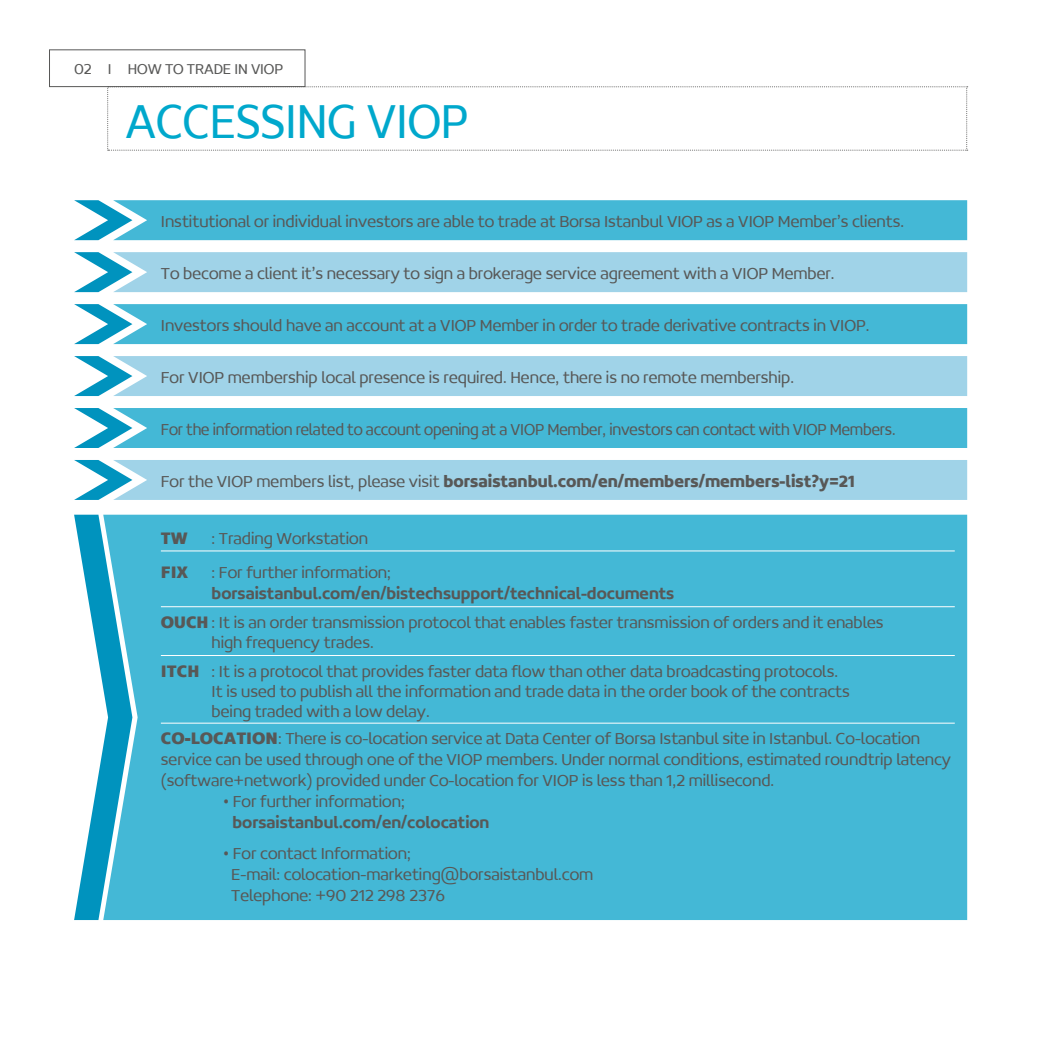
<style>
.page{position:relative;width:1042px;height:1042px;background:#fff}
.page>*{position:absolute;margin:0;border:0;box-sizing:border-box;transform-origin:0 0}
.t1{font:300 52.5px "Concord";letter-spacing:-.005em;color:#00a8cc;scale:.9 1}
.t2{font:300 17.5px/21px "Concord";color:#585857;scale:.95 1}
.t3{font:300 17.5px "Concord";color:#585857;scale:.9 1}
.t4{font:500 17.5px "Concord";color:#585857;scale:.95 1}
.t5{font:700 17.5px "Concord";color:#585857;scale:.95 1}
.t6{font:800 17.5px "Concord";color:#585857;scale:.95 1}
.t7{font:300 15.75px "Concord";letter-spacing:-.005em;color:#585857;scale:.95 1}
.s1{font-weight:300}
.s2{font-weight:800}
</style>
<div class="page">
<svg style="left:107px;top:86px;width:861px;height:65px"></svg>
<div style="left:49px;top:50px;width:256px;height:37px;border:1px solid #585857"></div>
<svg style="left:74px;top:200px;width:893px;height:40px;background:#49b9d6"></svg>
<svg style="left:74px;top:304px;width:893px;height:40px;background:#49b9d6"></svg>
<svg style="left:74px;top:252px;width:893px;height:40px;background:#9fd2e7"></svg>
<div style="left:74px;top:460px;width:893px;height:40px;background:#a0d3e8"></div>
<div style="left:74px;top:408px;width:893px;height:40px;background:#44b8d6"></div>
<div style="left:74px;top:356px;width:893px;height:40px;background:#a0d3e8"></div>
<div style="left:132px;top:515px;width:835px;height:405px;background:#44b8d6"></div>
<svg style="left:74px;top:515px;width:58px;height:405px"></svg>
<hr style="left:161px;top:550px;width:794px;height:1px;background:#fff">
<hr style="left:161px;top:723px;width:794px;height:1px;background:#fff">
<hr style="left:161px;top:606px;width:794px;height:1px;background:#fff">
<hr style="left:161px;top:655px;width:794px;height:1px;background:#fff">
<p class="t7" style="left:74px;top:60px;width:221px">02 I HOW TO TRADE IN VIOP</p>
<h1 class="t1" style="left:126px;top:90px;width:382px">ACCESSING VIOP</h1>
<p class="t2" style="left:161px;top:210px;width:784px">Institutional or individual investors are able to trade at Borsa Istanbul VIOP as a VIOP Member’s clients.</p>
<p class="t2" style="left:161px;top:262px;width:711px">To become a client it’s necessary to sign a brokerage service agreement with a VIOP Member.</p>
<p class="t2" style="left:161px;top:314px;width:747px">Investors should have an account at a VIOP Member in order to trade derivative contracts in VIOP.</p>
<p class="t2" style="left:161px;top:366px;width:668px">For VIOP membership local presence is required. Hence, there is no remote membership.</p>
<p class="t3" style="left:161px;top:418px;width:818px">For the information related to account opening at a VIOP Member, investors can contact with VIOP Members.</p>
<p class="t5" style="left:161px;top:470px;width:732px"><span class="s1">For the VIOP members list, please visit</span> borsaistanbul.com/en/members/members-list?y=21</p>
<p class="t6" style="left:161px;top:527px;width:30px">TW</p>
<p class="t2" style="left:212px;top:528px;width:166px">: Trading Workstation</p>
<p class="t6" style="left:161px;top:561px;width:30px">FIX</p>
<p class="t2" style="left:212px;top:561px;width:190px">: For further information;</p>
<p class="t4" style="left:212px;top:583px;width:488px">borsaistanbul.com/en/bistechsupport/technical-documents</p>
<p class="t2" style="left:212px;top:612px;width:709px;line-height:19.9px;text-indent:-51px"><span class="s2">OUCH</span> : It is an order transmission protocol that enables faster transmission of orders and it enables high frequency trades.</p>
<p class="t2" style="left:212px;top:661px;width:673px;line-height:19.9px;text-indent:-51px"><span class="s2">ITCH</span> : It is a protocol that provides faster data flow than other data broadcasting protocols.<br>It is used to publish all the information and trade data in the order book of the contracts being traded with a low delay.</p>
<p class="t2" style="left:161px;top:727px;width:833px"><span class="s2">CO-LOCATION</span>: There is co-location service at Data Center of Borsa Istanbul site in Istanbul. Co-location service can be used through one of the VIOP members. Under normal conditions, estimated roundtrip latency (software+network) provided under Co-location for VIOP is less than 1,2 millisecond.</p>
<p class="t2" style="left:224px;top:790px;width:192px">• For further information;</p>
<p class="t4" style="left:232px;top:811px;width:272px">borsaistanbul.com/en/colocation</p>
<p class="t2" style="left:231px;top:843px;width:383px;text-indent:-7px">• For contact Information;<br>E-mail: colocation-marketing@borsaistanbul.com<br>Telephone: +90 212 298 2376</p>
</div>
